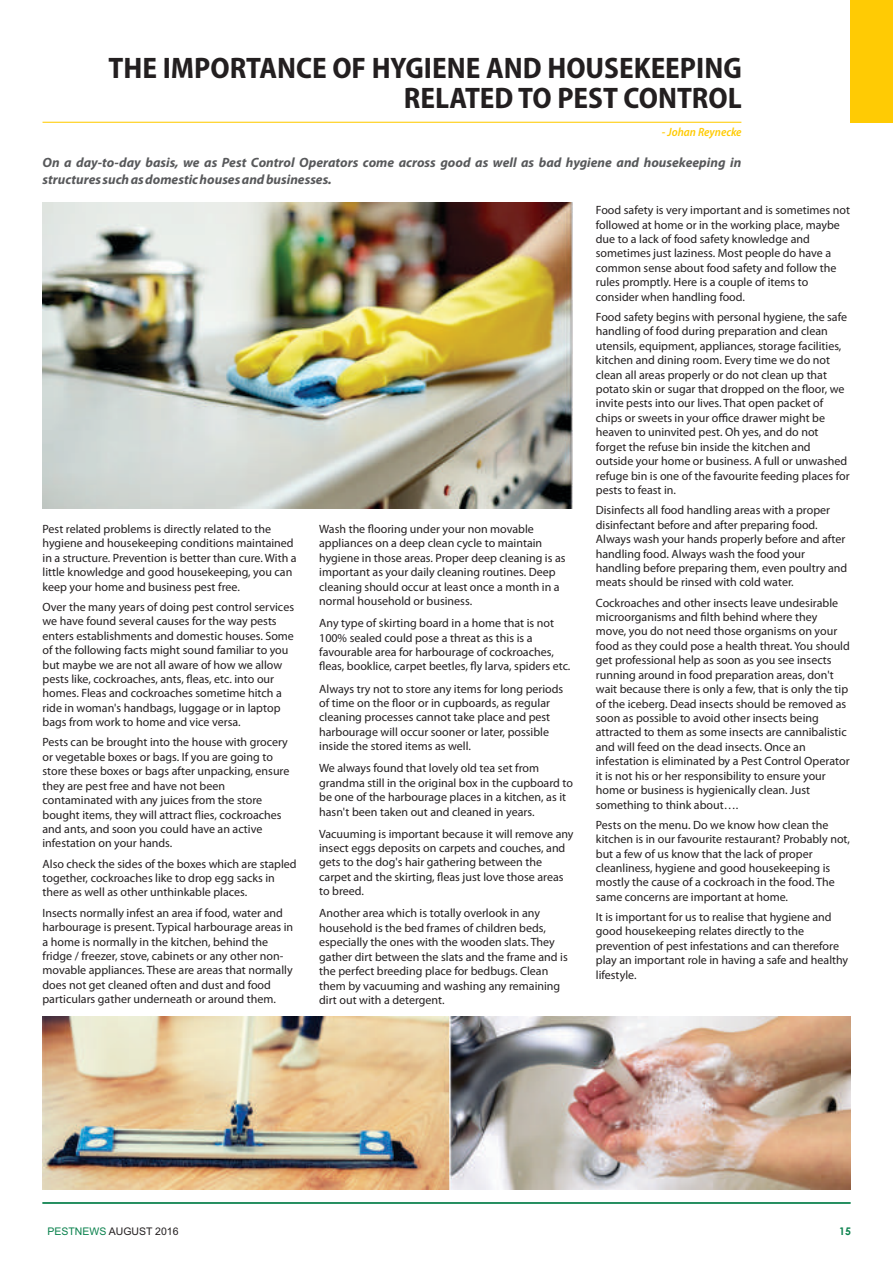
<style>
.page{position:relative;width:893px;height:1263px;background:#fff}
.page>*{position:absolute;margin:0;border:0;box-sizing:border-box;transform-origin:0 0}
.t1{font:700 semi-condensed 29.85px/29.2px "Myriad Pro";color:#231f20;text-align:right}
.t2{font:italic 700 13.5px/16.6px "Myriad Pro";color:#58595b}
.t3{font:12px/14.4px "Myriad Pro";color:#231f20}
.t4{font:italic 600 semi-condensed 12px "Myriad Pro";color:#ffcb04}
.t5{font:10.5px "Arial";color:#231f20}
.t6{font:700 10.5px "Century Gothic";color:#0a814d}
.s1{color:#0a814d}
</style>
<div class="page">
<hr style="left:43px;top:1202px;width:807px;height:1px;background:#0a814d">
<hr style="left:43px;top:122px;width:698px;height:1px;background:#ffcb04">
<div style="left:850px;top:0;width:43px;height:122px;background:#ffcb04"></div>
<img style="left:43px;top:203px;width:529px;height:306px">
<img style="left:43px;top:1016px;width:807px;height:174px">
<h1 class="t1" style="left:109px;top:56px;width:635px">THE IMPORTANCE OF HYGIENE AND HOUSEKEEPING<br>RELATED TO PEST CONTROL</h1>
<p class="t4" style="left:662px;top:127px;width:81px">- Johan Reynecke</p>
<p class="t2" style="left:43px;top:156px;width:700px">On a day-to-day basis, we as Pest Control Operators come across good as well as bad hygiene and housekeeping in structures such as domestic houses and businesses.</p>
<p class="t3" style="left:43px;top:523px;width:256px">Pest related problems is directly related to the hygiene and housekeeping conditions maintained in a structure. Prevention is better than cure. With a little knowledge and good housekeeping, you can keep your home and business pest free.</p>
<p class="t3" style="left:43px;top:601px;width:253px">Over the many years of doing pest control services we have found several causes for the way pests enters establishments and domestic houses. Some of the following facts might sound familiar to you but maybe we are not all aware of how we allow pests like, cockroaches, ants, fleas, etc. into our homes. Fleas and cockroaches sometime hitch a ride in woman's handbags, luggage or in laptop bags from work to home and vice versa.</p>
<p class="t3" style="left:43px;top:736px;width:248px">Pests can be brought into the house with grocery or vegetable boxes or bags. If you are going to store these boxes or bags after unpacking, ensure they are pest free and have not been contaminated with any juices from the store bought items, they will attract flies, cockroaches and ants, and soon you could have an active infestation on your hands.</p>
<p class="t3" style="left:43px;top:857px;width:256px">Also check the sides of the boxes which are stapled together, cockroaches like to drop egg sacks in there as well as other unthinkable places.</p>
<p class="t3" style="left:42px;top:906px;width:252px">Insects normally infest an area if food, water and harbourage is present. Typical harbourage areas in a home is normally in the kitchen, behind the fridge / freezer, stove, cabinets or any other non&shy;movable appliances. These are areas that normally does not get cleaned often and dust and food particulars gather underneath or around them.</p>
<p class="t3" style="left:319px;top:523px;width:248px">Wash the flooring under your non movable appliances on a deep clean cycle to maintain hygiene in those areas. Proper deep cleaning is as important as your daily cleaning routines. Deep cleaning should occur at least once a month in a normal household or business.</p>
<p class="t3" style="left:319px;top:617px;width:253px">Any type of skirting board in a home that is not 100% sealed could pose a threat as this is a favourable area for harbourage of cockroaches, fleas, booklice, carpet beetles, fly larva, spiders etc.</p>
<p class="t3" style="left:319px;top:682px;width:246px">Always try not to store any items for long periods of time on the floor or in cupboards, as regular cleaning processes cannot take place and pest harbourage will occur sooner or later, possible inside the stored items as well.</p>
<p class="t3" style="left:319px;top:762px;width:255px">We always found that lovely old tea set from grandma still in the original box in the cupboard to be one of the harbourage places in a kitchen, as it hasn't been taken out and cleaned in years.</p>
<p class="t3" style="left:319px;top:827px;width:256px">Vacuuming is important because it will remove any insect eggs deposits on carpets and couches, and gets to the dog's hair gathering between the carpet and the skirting, fleas just love those areas to breed.</p>
<p class="t3" style="left:319px;top:907px;width:250px">Another area which is totally overlook in any household is the bed frames of children beds, especially the ones with the wooden slats. They gather dirt between the slats and the frame and is the perfect breeding place for bedbugs. Clean them by vacuuming and washing any remaining dirt out with a detergent.</p>
<p class="t3" style="left:596px;top:204px;width:256px">Food safety is very important and is sometimes not followed at home or in the working place, maybe due to a lack of food safety knowledge and sometimes just laziness. Most people do have a common sense about food safety and follow the rules promptly. Here is a couple of items to consider when handling food.</p>
<p class="t3" style="left:596px;top:311px;width:255px">Food safety begins with personal hygiene, the safe handling of food during preparation and clean utensils, equipment, appliances, storage facilities, kitchen and dining room. Every time we do not clean all areas properly or do not clean up that potato skin or sugar that dropped on the floor, we invite pests into our lives. That open packet of chips or sweets in your office drawer might be heaven to uninvited pest. Oh yes, and do not forget the refuse bin inside the kitchen and outside your home or business. A full or unwashed refuge bin is one of the favourite feeding places for pests to feast in.</p>
<p class="t3" style="left:596px;top:504px;width:253px">Disinfects all food handling areas with a proper disinfectant before and after preparing food.<br>Always wash your hands properly before and after handling food. Always wash the food your handling before preparing them, even poultry and meats should be rinsed with cold water.</p>
<p class="t3" style="left:596px;top:596px;width:256px">Cockroaches and other insects leave undesirable microorganisms and filth behind where they move, you do not need those organisms on your food as they could pose a health threat. You should get professional help as soon as you see insects running around in food preparation areas, don't wait because there is only a few, that is only the tip of the iceberg. Dead insects should be removed as soon as possible to avoid other insects being attracted to them as some insects are cannibalistic and will feed on the dead insects. Once an infestation is eliminated by a Pest Control Operator it is not his or her responsibility to ensure your home or business is hygienically clean. Just something to think about….</p>
<p class="t3" style="left:596px;top:818px;width:256px">Pests on the menu. Do we know how clean the kitchen is in our favourite restaurant? Probably not, but a few of us know that the lack of proper cleanliness, hygiene and good housekeeping is mostly the cause of a cockroach in the food. The same concerns are important at home.</p>
<p class="t3" style="left:596px;top:911px;width:254px">It is important for us to realise that hygiene and good housekeeping relates directly to the prevention of pest infestations and can therefore play an important role in having a safe and healthy lifestyle.</p>
<p class="t5" style="left:48px;top:1227px;width:133px"><span class="s1">PESTNEWS</span> AUGUST 2016</p>
<p class="t6" style="left:839px;top:1227px;width:13px">15</p>
</div>
